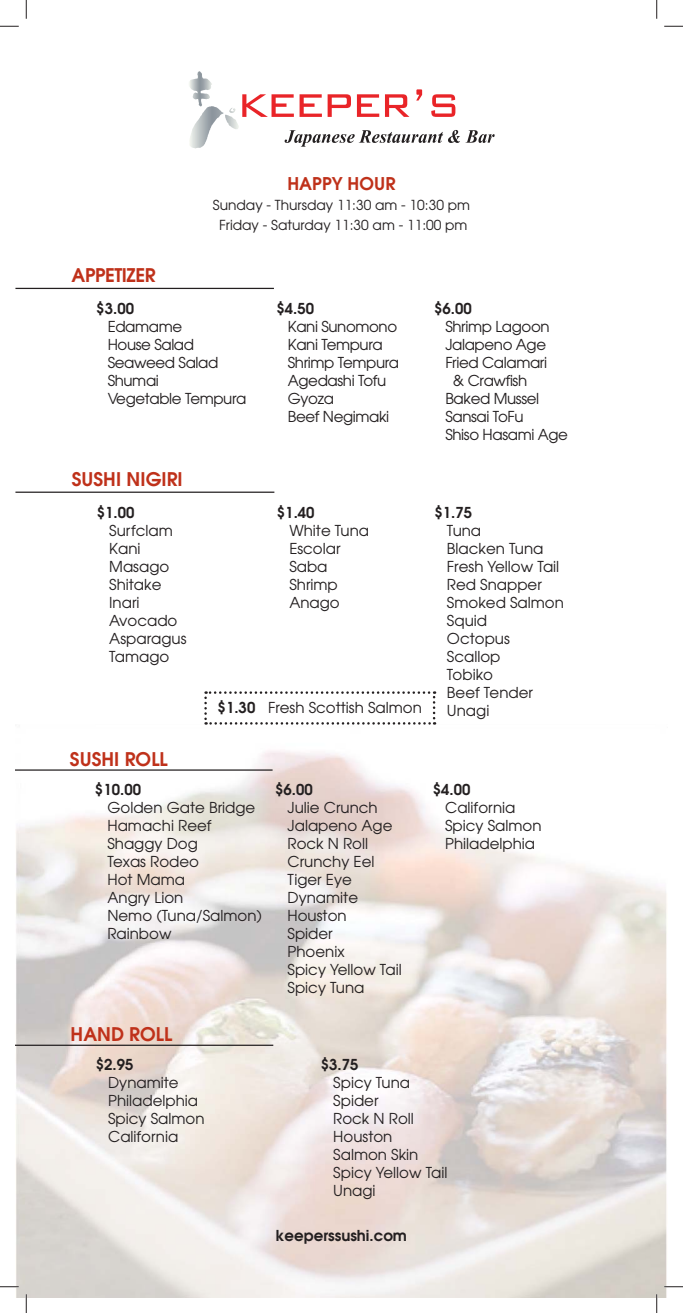
<style>
.page{position:relative;width:683px;height:1313px;background:#fff}
.page>*{position:absolute;margin:0;border:0;box-sizing:border-box;transform-origin:0 0}
.t1{font:600 18.75px "Avant Garde";color:#bf311a}
.t2{font:600 18.75px "Avant Garde";letter-spacing:-.025em;color:#bf311a}
.t3{font:600 17.5px "Avant Garde";color:#bf311a}
.t4{font:15px/18px "Avant Garde";color:#231f20}
.t5{font:15px/18px "Avant Garde";letter-spacing:-.025em;color:#231f20}
.t6{font:600 15px "Avant Garde";color:#231f20}
.t7{font:13.75px/20px "Avant Garde";color:#231f20;text-align:center}
.s1{font-weight:600}
</style>
<div class="page">
<img style="left:16px;top:724px;width:651px;height:574px">
<hr style="left:15px;top:769px;width:257px;height:1px;background:#231f20">
<hr style="left:15px;top:1044px;width:258px;height:1px;background:#231f20">
<hr style="left:15px;top:491px;width:259px;height:2px;background:#231f20">
<svg style="left:204px;top:691px;width:231px;height:33px"></svg>
<hr style="left:15px;top:288px;width:259px;height:1px;background:#231f20">
<svg style="left:242px;top:94px;width:109px;height:23px"></svg>
<svg style="left:357px;top:94px;width:22px;height:23px"></svg>
<svg style="left:385px;top:94px;width:24px;height:23px"></svg>
<svg style="left:416px;top:89px;width:6px;height:12px"></svg>
<svg style="left:431px;top:94px;width:24px;height:23px"></svg>
<svg style="left:189px;top:71px;width:24px;height:77px"></svg>
<svg style="left:284px;top:130px;width:210px;height:17px"></svg>
<svg style="left:0;top:25px;width:19px;height:2px"></svg>
<svg style="left:664px;top:25px;width:18px;height:2px"></svg>
<svg style="left:0;top:1285px;width:19px;height:2px"></svg>
<svg style="left:664px;top:1285px;width:18px;height:2px"></svg>
<svg style="left:25px;top:0;width:2px;height:19px"></svg>
<svg style="left:25px;top:1294px;width:2px;height:18px"></svg>
<svg style="left:656px;top:0;width:1px;height:19px"></svg>
<svg style="left:655px;top:1294px;width:2px;height:18px"></svg>
<p class="t2" style="left:72px;top:268px;width:85px">APPETIZER</p>
<p class="t3" style="left:287px;top:177px;width:110px">HAPPY HOUR</p>
<p class="t7" style="left:213px;top:196px;width:258px">Sunday - Thursday 11:30 am - 10:30 pm<br>Friday - Saturday 11:30 am - 11:00 pm</p>
<p class="t6" style="left:96px;top:302px;width:39px">$3.00</p>
<p class="t5" style="left:108px;top:318px;width:140px">Edamame<br>House Salad<br>Seaweed Salad<br>Shumai<br>Vegetable Tempura</p>
<p class="t6" style="left:276px;top:302px;width:39px">$4.50</p>
<p class="t5" style="left:288px;top:318px;width:113px">Kani Sunomono<br>Kani Tempura<br>Shrimp Tempura<br>Agedashi Tofu<br>Gyoza<br>Beef Negimaki</p>
<p class="t6" style="left:434px;top:302px;width:39px">$6.00</p>
<p class="t5" style="left:445px;top:318px;width:106px">Shrimp Lagoon</p>
<p class="t5" style="left:445px;top:336px;width:102px">Jalapeno Age</p>
<p class="t5" style="left:445px;top:354px;width:103px">Fried Calamari</p>
<p class="t4" style="left:453px;top:372px;width:76px">&amp; Crawfish</p>
<p class="t5" style="left:445px;top:390px;width:95px">Baked Mussel</p>
<p class="t5" style="left:445px;top:408px;width:80px">Sansai ToFu</p>
<p class="t5" style="left:445px;top:426px;width:124px">Shiso Hasami Age</p>
<p class="t1" style="left:72px;top:472px;width:113px">SUSHI NIGIRI</p>
<p class="t6" style="left:97px;top:507px;width:39px">$1.00</p>
<p class="t6" style="left:277px;top:507px;width:39px">$1.40</p>
<p class="t6" style="left:434px;top:507px;width:39px">$1.75</p>
<p class="t4" style="left:109px;top:523px;width:65px">Surfclam</p>
<p class="t4" style="left:289px;top:523px;width:81px">White Tuna</p>
<p class="t4" style="left:447px;top:523px;width:36px">Tuna</p>
<p class="t4" style="left:109px;top:541px;width:33px">Kani</p>
<p class="t4" style="left:289px;top:541px;width:53px">Escolar</p>
<p class="t4" style="left:447px;top:541px;width:98px">Blacken Tuna</p>
<p class="t4" style="left:109px;top:559px;width:62px">Masago</p>
<p class="t4" style="left:289px;top:559px;width:40px">Saba</p>
<p class="t4" style="left:447px;top:559px;width:114px">Fresh Yellow Tail</p>
<p class="t4" style="left:109px;top:577px;width:54px">Shitake</p>
<p class="t4" style="left:289px;top:577px;width:50px">Shrimp</p>
<p class="t4" style="left:447px;top:577px;width:96px">Red Snapper</p>
<p class="t4" style="left:109px;top:595px;width:32px">Inari</p>
<p class="t4" style="left:289px;top:595px;width:52px">Anago</p>
<p class="t4" style="left:447px;top:595px;width:118px">Smoked Salmon</p>
<p class="t4" style="left:109px;top:613px;width:70px">Avocado</p>
<p class="t4" style="left:447px;top:613px;width:42px">Squid</p>
<p class="t4" style="left:109px;top:631px;width:79px">Asparagus</p>
<p class="t4" style="left:447px;top:631px;width:64px">Octopus</p>
<p class="t4" style="left:109px;top:649px;width:62px">Tamago</p>
<p class="t4" style="left:447px;top:649px;width:88px">Scallop<br>Tobiko<br>Beef Tender<br>Unagi</p>
<p class="t4" style="left:217px;top:699px;width:206px"><span class="s1">$1.30</span> Fresh Scottish Salmon</p>
<p class="t1" style="left:70px;top:751px;width:99px">SUSHI ROLL</p>
<p class="t6" style="left:95px;top:784px;width:48px">$10.00</p>
<p class="t6" style="left:275px;top:784px;width:39px">$6.00</p>
<p class="t6" style="left:432px;top:784px;width:39px">$4.00</p>
<p class="t4" style="left:107px;top:800px;width:149px">Golden Gate Bridge</p>
<p class="t4" style="left:287px;top:800px;width:92px">Julie Crunch</p>
<p class="t4" style="left:445px;top:800px;width:72px">California</p>
<p class="t4" style="left:107px;top:818px;width:106px">Hamachi Reef</p>
<p class="t4" style="left:287px;top:818px;width:106px">Jalapeno Age</p>
<p class="t4" style="left:445px;top:818px;width:98px">Spicy Salmon</p>
<p class="t4" style="left:107px;top:836px;width:92px">Shaggy Dog</p>
<p class="t4" style="left:287px;top:836px;width:82px">Rock N Roll</p>
<p class="t4" style="left:445px;top:836px;width:91px">Philadelphia</p>
<p class="t4" style="left:107px;top:854px;width:93px">Texas Rodeo</p>
<p class="t4" style="left:287px;top:854px;width:88px">Crunchy Eel</p>
<p class="t4" style="left:107px;top:872px;width:79px">Hot Mama</p>
<p class="t4" style="left:287px;top:872px;width:66px">Tiger Eye</p>
<p class="t4" style="left:107px;top:890px;width:77px">Angry Lion</p>
<p class="t4" style="left:287px;top:890px;width:72px">Dynamite</p>
<p class="t4" style="left:107px;top:908px;width:156px">Nemo (Tuna/Salmon)</p>
<p class="t4" style="left:287px;top:908px;width:61px">Houston</p>
<p class="t4" style="left:107px;top:926px;width:66px">Rainbow</p>
<p class="t4" style="left:287px;top:926px;width:116px">Spider<br>Phoenix<br>Spicy Yellow Tail<br>Spicy Tuna</p>
<p class="t1" style="left:71px;top:1027px;width:103px">HAND ROLL</p>
<p class="t6" style="left:96px;top:1059px;width:39px">$2.95</p>
<p class="t6" style="left:321px;top:1059px;width:39px">$3.75</p>
<p class="t4" style="left:108px;top:1075px;width:72px">Dynamite</p>
<p class="t4" style="left:333px;top:1075px;width:78px">Spicy Tuna</p>
<p class="t4" style="left:108px;top:1093px;width:91px">Philadelphia</p>
<p class="t4" style="left:333px;top:1093px;width:47px">Spider</p>
<p class="t4" style="left:108px;top:1111px;width:98px">Spicy Salmon</p>
<p class="t4" style="left:333px;top:1111px;width:82px">Rock N Roll</p>
<p class="t4" style="left:108px;top:1129px;width:72px">California</p>
<p class="t4" style="left:333px;top:1129px;width:116px">Houston<br>Salmon Skin<br>Spicy Yellow Tail<br>Unagi</p>
<p class="t6" style="left:276px;top:1230px;width:133px">keeperssushi.com</p>
</div>
